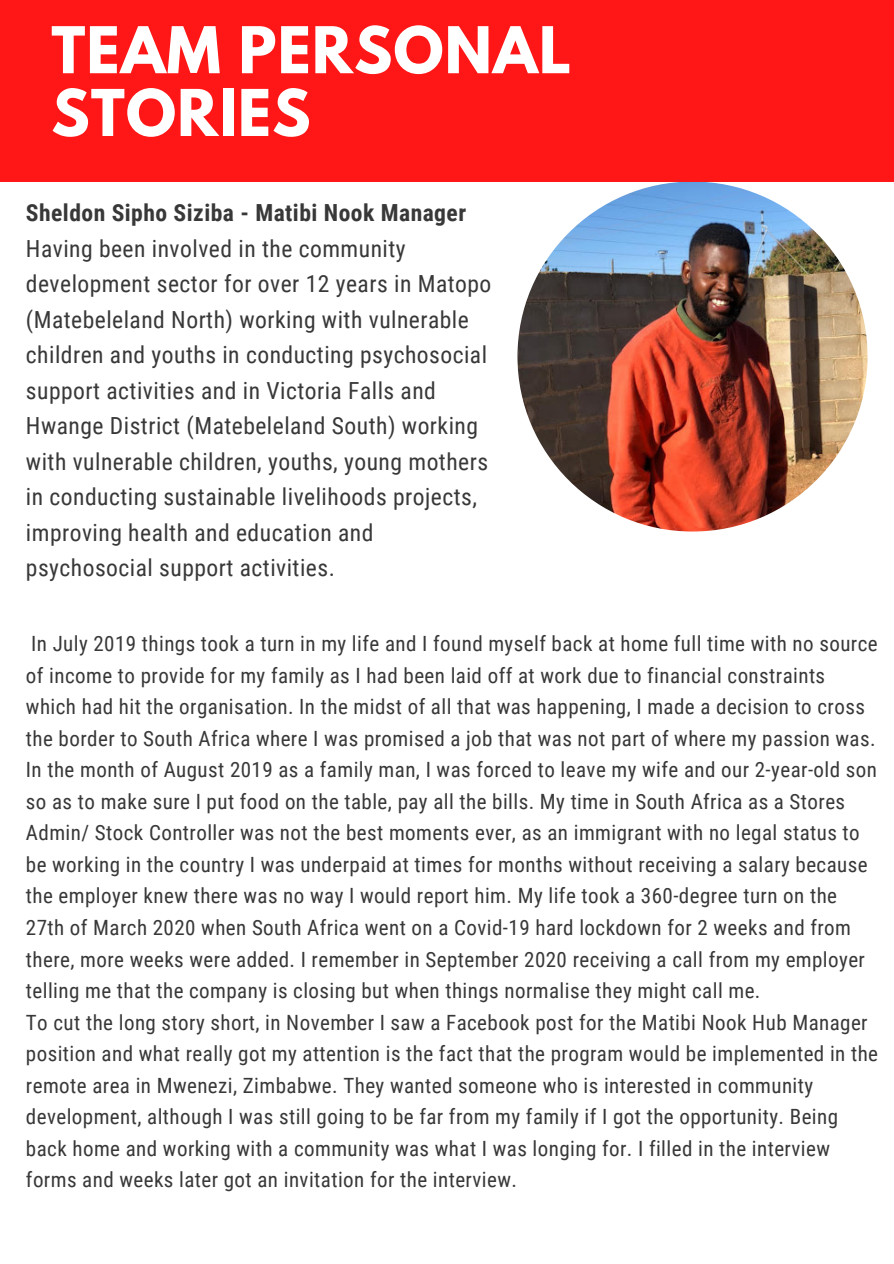
<style>
.page{position:relative;width:894px;height:1264px;background:#fff}
.page>*{position:absolute;margin:0;border:0;box-sizing:border-box;transform-origin:0 0}
.t1{font:700 57px/62.7px "League Spartan";letter-spacing:.02em;color:#fff}
.t2{font:23.55px/35.4px "Roboto Condensed";letter-spacing:.02em;color:#383838}
.t3{font:700 23.55px "Roboto Condensed";letter-spacing:.02em;color:#383838}
.t4{font:21px/31.5px "Roboto Condensed";letter-spacing:.02em;color:#383838}
</style>
<div class="page">
<img style="left:517px;top:181px;width:350px;height:350px;border-radius:50%">
<div style="left:0;top:0;width:893px;height:182px;background:#ff1616"></div>
<h1 class="t1" style="left:51px;top:26px;width:521px">TEAM PERSONAL<br>STORIES</h1>
<p class="t3" style="left:26px;top:200px;width:441px">Sheldon Sipho Siziba - Matibi Nook Manager</p>
<p class="t2" style="left:26px;top:231px;width:467px">Having been involved in the community development sector for over 12 years in Matopo (Matebeleland North) working with vulnerable children and youths in conducting psychosocial support activities and in Victoria Falls and Hwange District (Matebeleland South) working with vulnerable children, youths, young mothers in conducting sustainable livelihoods projects, improving health and education and psychosocial support activities.</p>
<p class="t4" style="left:26px;top:628px;width:853px">In July 2019 things took a turn in my life and I found myself back at home full time with no source of income to provide for my family as I had been laid off at work due to financial constraints which had hit the organisation. In the midst of all that was happening, I made a decision to cross the border to South Africa where I was promised a job that was not part of where my passion was.<br>In the month of August 2019 as a family man, I was forced to leave my wife and our 2-year-old son so as to make sure I put food on the table, pay all the bills. My time in South Africa as a Stores Admin/ Stock Controller was not the best moments ever, as an immigrant with no legal status to be working in the country I was underpaid at times for months without receiving a salary because the employer knew there was no way I would report him. My life took a 360-degree turn on the 27th of March 2020 when South Africa went on a Covid-19 hard lockdown for 2 weeks and from there, more weeks were added. I remember in September 2020 receiving a call from my employer telling me that the company is closing but when things normalise they might call me.<br>To cut the long story short, in November I saw a Facebook post for the Matibi Nook Hub Manager position and what really got my attention is the fact that the program would be implemented in the remote area in Mwenezi, Zimbabwe. They wanted someone who is interested in community development, although I was still going to be far from my family if I got the opportunity. Being back home and working with a community was what I was longing for. I filled in the interview forms and weeks later got an invitation for the interview.</p>
</div>
